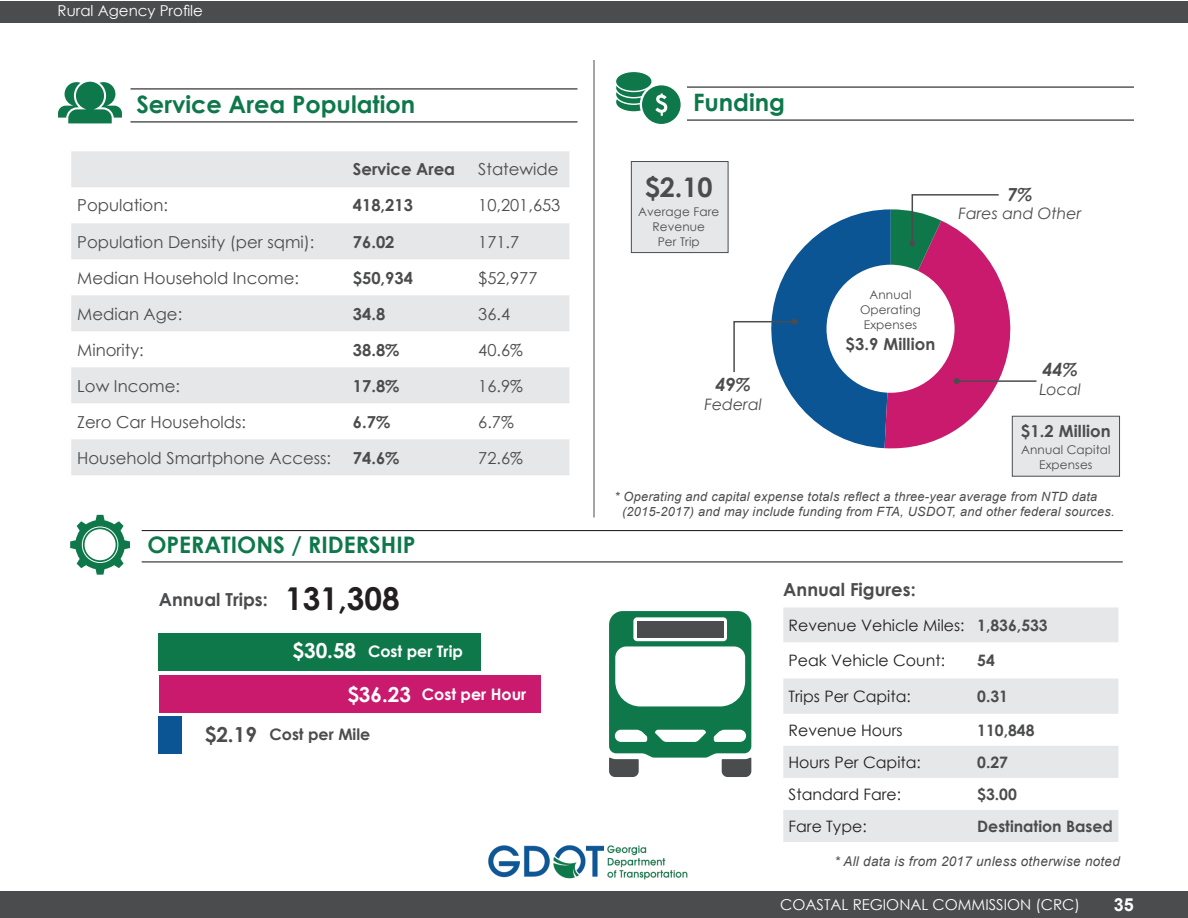
<style>
.page{position:relative;width:1188px;height:918px;background:#fff}
.page>*{position:absolute;margin:0;border:0;box-sizing:border-box;transform-origin:0 0}
.t1{font:700 27px "Century Gothic";color:#4b4c4d}
.t2{font:700 24px "Century Gothic";color:#0f784b}
.t3{font:700 22.8px "Century Gothic";color:#0f784b}
.t4{font:700 20.7px "Century Gothic";color:#fff}
.t5{font:700 20.7px "Century Gothic";color:#4b4c4d}
.t6{font:700 18px "Century Gothic";color:#4b4c4d}
.t7{font:italic 700 18px "Century Gothic";color:#4b4c4d}
.t8{font:700 18px "Arial";color:#fff}
.t9{font:16.5px "Century Gothic";color:#4b4c4d}
.t10{font:700 16.5px "Century Gothic";color:#4b4c4d}
.t11{font:700 15.9px "Century Gothic";color:#fff}
.t12{font:700 15.9px "Century Gothic";color:#4b4c4d}
.t13{font:15.75px "Century Gothic";color:#231f20}
.t14{font:700 15.75px "Century Gothic";color:#4b4c4d}
.t15{font:italic 15.75px "Century Gothic";color:#4b4c4d}
.t16{font:15px "Century Gothic";color:#fff}
.t17{font:italic 13.5px "Arial";letter-spacing:.02em;color:#4b4c4d}
.t18{font:italic 12.75px/15.3px "Arial";letter-spacing:.02em;color:#4b4c4d}
.t19{font:12px/15px "Century Gothic";letter-spacing:.01em;color:#4b4c4d;text-align:center}
.s1{font-size:31.5px;color:#231f20}
.s2{font-weight:700;color:#4b4c4d}
</style>
<div class="page">
<div style="left:0;top:1px;width:1188px;height:21px;background:#4b4c4d"></div>
<img style="left:488px;top:845px;width:200px;height:35px">
<div style="left:0;top:891px;width:1188px;height:27px;background:#4b4c4d"></div>
<hr style="left:594px;top:60px;width:1px;height:458px;background:#4b4c4d">
<hr style="left:957px;top:380px;width:79px;height:2px;background:#4b4c4d">
<svg style="left:733px;top:194px;width:278px;height:255px"></svg>
<div style="left:827px;top:265px;width:128px;height:128px;background:#fff;border-radius:50%"></div>
<div style="left:631px;top:161px;width:97px;height:92px;background:#e6e7e9;border:1px solid #4b4c4d"></div>
<hr style="left:130px;top:88px;width:448px;height:1px;background:#231f20">
<hr style="left:130px;top:121px;width:448px;height:1px;background:#231f20">
<svg style="left:58px;top:81px;width:64px;height:43px"></svg>
<hr style="left:687px;top:87px;width:447px;height:1px;background:#231f20">
<hr style="left:687px;top:120px;width:447px;height:1px;background:#231f20">
<div style="left:641px;top:84px;width:41px;height:41px;background:#0f784b;border-radius:50%"></div>
<div style="left:640px;top:83px;width:43px;height:43px;border:2px solid #fff;border-radius:50%"></div>
<svg style="left:616px;top:72px;width:51px;height:44px"></svg>
<hr style="left:142px;top:530px;width:981px;height:1px;background:#231f20">
<hr style="left:142px;top:561px;width:981px;height:1px;background:#231f20">
<svg style="left:158px;top:633px;width:3px;height:121px"></svg>
<div style="left:159px;top:716px;width:23px;height:38px;background:#0b5594"></div>
<div style="left:159px;top:675px;width:381px;height:37px;background:#c91a6e"></div>
<div style="left:159px;top:634px;width:322px;height:37px;background:#0f784b"></div>
<svg style="left:609px;top:611px;width:142px;height:166px"></svg>
<svg style="left:70px;top:515px;width:60px;height:60px"></svg>
<div style="left:85px;top:529px;width:31px;height:31px;background:#fff;border-radius:50%"></div>
<div style="left:82px;top:527px;width:36px;height:36px;border:1px solid #fff;border-radius:50%"></div>
<svg style="left:71px;top:151px;width:498px;height:324px;fill:#e6e7e9"></svg>
<div style="left:1012px;top:416px;width:108px;height:61px;background:#e6e7e9;border:1px solid #4b4c4d"></div>
<svg style="left:783px;top:608px;width:335px;height:234px;fill:#e6e7e9"></svg>
<p class="t16" style="left:58px;top:0;width:147px">Rural Agency Profile</p>
<h2 class="t2" style="left:136px;top:86px;width:280px">Service Area Population</h2>
<p class="t10" style="left:353px;top:157px;width:104px">Service Area</p>
<p class="t9" style="left:478px;top:158px;width:82px">Statewide</p>
<p class="t9" style="left:77px;top:194px;width:92px">Population:</p>
<p class="t10" style="left:353px;top:193px;width:62px">418,213</p>
<p class="t9" style="left:478px;top:194px;width:84px">10,201,653</p>
<p class="t9" style="left:77px;top:230px;width:239px">Population Density (per sqmi):</p>
<p class="t10" style="left:353px;top:229px;width:43px">76.02</p>
<p class="t9" style="left:478px;top:230px;width:43px">171.7</p>
<p class="t9" style="left:77px;top:266px;width:223px">Median Household Income:</p>
<p class="t10" style="left:353px;top:265px;width:62px">$50,934</p>
<p class="t9" style="left:478px;top:266px;width:61px">$52,977</p>
<p class="t9" style="left:77px;top:302px;width:107px">Median Age:</p>
<p class="t10" style="left:353px;top:301px;width:34px">34.8</p>
<p class="t9" style="left:478px;top:302px;width:33px">36.4</p>
<p class="t9" style="left:77px;top:338px;width:68px">Minority:</p>
<p class="t10" style="left:353px;top:337px;width:48px">38.8%</p>
<p class="t9" style="left:478px;top:338px;width:46px">40.6%</p>
<p class="t9" style="left:77px;top:374px;width:104px">Low Income:</p>
<p class="t10" style="left:353px;top:373px;width:48px">17.8%</p>
<p class="t9" style="left:478px;top:374px;width:46px">16.9%</p>
<p class="t9" style="left:77px;top:410px;width:170px">Zero Car Households:</p>
<p class="t10" style="left:353px;top:409px;width:39px">6.7%</p>
<p class="t9" style="left:478px;top:410px;width:37px">6.7%</p>
<p class="t9" style="left:77px;top:446px;width:255px">Household Smartphone Access:</p>
<p class="t10" style="left:353px;top:445px;width:48px">74.6%</p>
<p class="t9" style="left:478px;top:446px;width:46px">72.6%</p>
<h3 class="t3" style="left:147px;top:528px;width:270px">OPERATIONS / RIDERSHIP</h3>
<p class="t6" style="left:159px;top:586px;width:242px">Annual Trips: <span class="s1">131,308</span></p>
<p class="t11" style="left:368px;top:639px;width:96px">Cost per Trip</p>
<p class="t4" style="left:292px;top:635px;width:65px">$30.58</p>
<p class="t5" style="left:205px;top:719px;width:54px">$2.19</p>
<p class="t4" style="left:347px;top:679px;width:65px">$36.23</p>
<p class="t12" style="left:269px;top:722px;width:102px">Cost per Mile</p>
<p class="t11" style="left:422px;top:682px;width:106px">Cost per Hour</p>
<h2 class="t2" style="left:693px;top:84px;width:94px">Funding</h2>
<h1 class="t1" style="left:645px;top:167px;width:70px">$2.10</h1>
<p class="t19" style="left:638px;top:204px;width:83px">Average Fare<br>Revenue<br>Per Trip</p>
<p class="t7" style="left:1007px;top:180px;width:27px">7%</p>
<p class="t15" style="left:959px;top:203px;width:124px">Fares and Other</p>
<p class="t19" style="left:860px;top:287px;width:63px">Annual<br>Operating<br>Expenses</p>
<p class="t10" style="left:846px;top:332px;width:91px">$3.9 Million</p>
<p class="t7" style="left:1042px;top:356px;width:37px">44%</p>
<p class="t7" style="left:715px;top:371px;width:37px">49%</p>
<p class="t15" style="left:1039px;top:378px;width:43px">Local</p>
<p class="t15" style="left:704px;top:394px;width:59px">Federal</p>
<p class="t10" style="left:1021px;top:419px;width:91px">$1.2 Million</p>
<p class="t19" style="left:1021px;top:442px;width:91px">Annual Capital<br>Expenses</p>
<p class="t18" style="left:622px;top:489px;width:494px;text-indent:-8px">* Operating and capital expense totals reflect a three-year average from NTD data (2015-2017) and may include funding from FTA, USDOT, and other federal sources.</p>
<p class="t6" style="left:783px;top:575px;width:134px">Annual Figures:</p>
<p class="t13" style="left:789px;top:614px;width:261px">Revenue Vehicle Miles: <span class="s2">1,836,533</span></p>
<p class="t13" style="left:789px;top:650px;width:158px">Peak Vehicle Count:</p>
<p class="t14" style="left:977px;top:649px;width:19px">54</p>
<p class="t13" style="left:789px;top:685px;width:124px">Trips Per Capita:</p>
<p class="t14" style="left:977px;top:684px;width:32px">0.31</p>
<p class="t13" style="left:789px;top:719px;width:116px">Revenue Hours</p>
<p class="t14" style="left:977px;top:718px;width:59px">110,848</p>
<p class="t13" style="left:789px;top:751px;width:134px">Hours Per Capita:</p>
<p class="t14" style="left:977px;top:750px;width:32px">0.27</p>
<p class="t13" style="left:789px;top:783px;width:114px">Standard Fare:</p>
<p class="t14" style="left:977px;top:782px;width:41px">$3.00</p>
<p class="t13" style="left:789px;top:815px;width:80px">Fare Type:</p>
<p class="t14" style="left:977px;top:814px;width:137px">Destination Based</p>
<p class="t17" style="left:834px;top:852px;width:287px">* All data is from 2017 unless otherwise noted</p>
<p class="t16" style="left:780px;top:894px;width:301px">COASTAL REGIONAL COMMISSION (CRC)</p>
<p class="t8" style="left:1114px;top:891px;width:22px">35</p>
</div>
